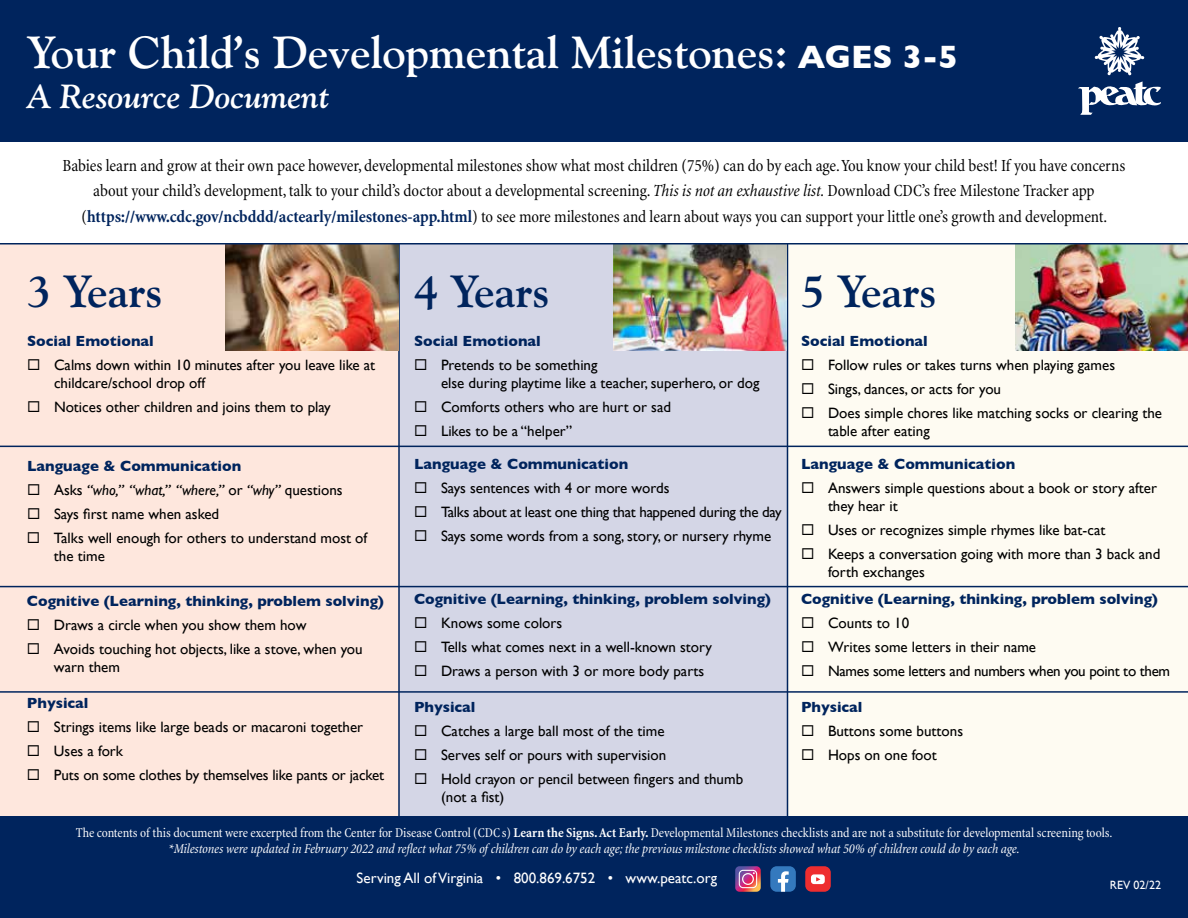
<style>
.page{position:relative;width:1188px;height:918px;background:#fff}
.page>*{position:absolute;margin:0;border:0;box-sizing:border-box;transform-origin:0 0}
.t1{font:700 45px "Goudy Old Style BT";color:#fff}
.t2{font:700 45px "Goudy Old Style BT";color:#00245d}
.t3{font:italic 700 33.6px "Goudy Old Style BT";color:#fff}
.t4{font:condensed 17.25px/25.5px "Minion";letter-spacing:-.005em;color:#000;text-align:center}
.t5{font:15px/18px "Gill Sans";color:#000}
.t6{font:700 15px "Gill Sans";color:#00245d}
.t7{font:15px "Gill Sans";letter-spacing:-.02em;color:#000}
.t8{font:15px "Gill Sans";color:#fff}
.t9{font:italic 15px "Gill Sans";color:#000}
.t10{font:condensed 13.65px "Minion";letter-spacing:-.005em;color:#fff}
.t11{font:italic condensed 13.65px "Minion";letter-spacing:-.01em;color:#fff}
.t12{font:12px "Gill Sans";color:#fff}
.s1{font-family:"Gill Sans";font-size:33px}
.s2{font-style:italic}
.s3{font-weight:700;color:#00245d}
.s4{font-style:normal}
.s5{font-weight:700}
</style>
<div class="page">
<div style="left:0;top:244px;width:400px;height:580px;background:#fee7dd"></div>
<div style="left:400px;top:244px;width:388px;height:609px;background:#d4d6e6"></div>
<div style="left:788px;top:244px;width:400px;height:580px;background:#fefbf2"></div>
<div style="left:0;top:816px;width:1188px;height:102px;background:#00245d"></div>
<hr style="left:787px;top:244px;width:1px;height:581px;background:#00245d">
<hr style="left:398px;top:244px;width:2px;height:581px;background:#00245d">
<hr style="left:0;top:691px;width:1188px;height:2px;background:#00245d">
<hr style="left:0;top:586px;width:1188px;height:1px;background:#00245d">
<hr style="left:0;top:446px;width:1188px;height:1px;background:#00245d">
<div style="left:0;top:0;width:1188px;height:142px;background:#00245d"></div>
<svg style="left:1078px;top:81px;width:83px;height:34px"></svg>
<svg style="left:1095px;top:27px;width:49px;height:48px"></svg>
<img style="left:226px;top:244px;width:173px;height:107px">
<img style="left:1015px;top:244px;width:173px;height:107px">
<img style="left:614px;top:244px;width:173px;height:107px">
<hr style="left:0;top:243px;width:1188px;height:1px;background:#00245d">
<svg style="left:770px;top:866px;width:26px;height:26px"></svg>
<div style="left:805px;top:866px;width:26px;height:26px;background:#ee2d2f;border-radius:6px"></div>
<svg style="left:811px;top:874px;width:14px;height:10px"></svg>
<svg style="left:735px;top:866px;width:26px;height:26px"></svg>
<p class="t1" style="left:27px;top:25px;width:932px">Your Child’s Developmental Milestones: <span class="s1">AGES 3-5</span></p>
<p class="t3" style="left:27px;top:76px;width:304px">A Resource Document</p>
<p class="t4" style="left:63px;top:153px;width:1064px">Babies learn and grow at their own pace however, developmental milestones show what most children (75%) can do by each age.You know your child best! If you have concerns about your child’s development, talk to your child’s doctor about a developmental screening. <span class="s2">This is not an exhaustive list.</span> Download CDC’s free Milestone Tracker app (<span class="s3">https://www.cdc.gov/ncbddd/actearly/milestones-app.html</span>) to see more milestones and learn about ways you can support your little one’s growth and development.</p>
<h1 class="t2" style="left:27px;top:263px;width:137px">3 Years</h1>
<p class="t6" style="left:27px;top:329px;width:128px">Social Emotional</p>
<p class="t5" style="left:54px;top:356px;width:323px;text-indent:-27px">◻ Calms down within 10 minutes after you leave like at childcare/school drop off</p>
<p class="t5" style="left:27px;top:398px;width:305px">◻ Notices other children and joins them to play</p>
<p class="t6" style="left:27px;top:454px;width:216px">Language &amp; Communication</p>
<p class="t9" style="left:27px;top:481px;width:317px">◻ <span class="s4">Asks</span> “who,” “what,” “where,” <span class="s4">or</span> “why” <span class="s4">questions</span></p>
<p class="t5" style="left:27px;top:505px;width:194px">◻ Says first name when asked</p>
<p class="t5" style="left:54px;top:529px;width:315px;text-indent:-27px">◻ Talks well enough for others to understand most of the time</p>
<p class="t6" style="left:27px;top:589px;width:358px">Cognitive (Learning, thinking, problem solving)</p>
<p class="t5" style="left:27px;top:616px;width:281px">◻ Draws a circle when you show them how</p>
<p class="t5" style="left:54px;top:640px;width:310px;text-indent:-27px">◻ Avoids touching hot objects, like a stove, when you warn them</p>
<p class="t6" style="left:27px;top:691px;width:63px">Physical</p>
<p class="t5" style="left:27px;top:718px;width:338px">◻ Strings items like large beads or macaroni together</p>
<p class="t5" style="left:27px;top:742px;width:98px">◻ Uses a fork</p>
<p class="t5" style="left:27px;top:766px;width:359px">◻ Puts on some clothes by themselves like pants or jacket</p>
<h1 class="t2" style="left:414px;top:263px;width:137px">4 Years</h1>
<p class="t6" style="left:414px;top:329px;width:128px">Social Emotional</p>
<p class="t5" style="left:441px;top:356px;width:320px;text-indent:-27px">◻ Pretends to be something<br>else during playtime like a teacher, superhero, or dog</p>
<p class="t5" style="left:414px;top:398px;width:259px">◻ Comforts others who are hurt or sad</p>
<p class="t5" style="left:414px;top:422px;width:160px">◻ Likes to be a “helper”</p>
<p class="t6" style="left:414px;top:452px;width:216px">Language &amp; Communication</p>
<p class="t5" style="left:414px;top:479px;width:257px">◻ Says sentences with 4 or more words</p>
<p class="t7" style="left:414px;top:503px;width:369px">◻ Talks about at least one thing that happened during the day</p>
<p class="t5" style="left:414px;top:527px;width:359px">◻ Says some words from a song, story, or nursery rhyme</p>
<p class="t6" style="left:414px;top:587px;width:358px">Cognitive (Learning, thinking, problem solving)</p>
<p class="t5" style="left:414px;top:614px;width:150px">◻ Knows some colors</p>
<p class="t5" style="left:414px;top:638px;width:300px">◻ Tells what comes next in a well-known story</p>
<p class="t5" style="left:414px;top:662px;width:292px">◻ Draws a person with 3 or more body parts</p>
<p class="t6" style="left:414px;top:695px;width:63px">Physical</p>
<p class="t5" style="left:414px;top:722px;width:252px">◻ Catches a large ball most of the time</p>
<p class="t5" style="left:414px;top:746px;width:254px">◻ Serves self or pours with supervision</p>
<p class="t5" style="left:441px;top:770px;width:304px;text-indent:-27px">◻ Hold crayon or pencil between fingers and thumb (not a fist)</p>
<h1 class="t2" style="left:801px;top:263px;width:137px">5 Years</h1>
<p class="t6" style="left:801px;top:329px;width:128px">Social Emotional</p>
<p class="t5" style="left:801px;top:356px;width:316px">◻ Follow rules or takes turns when playing games</p>
<p class="t5" style="left:801px;top:380px;width:202px">◻ Sings, dances, or acts for you</p>
<p class="t5" style="left:828px;top:404px;width:336px;text-indent:-27px">◻ Does simple chores like matching socks or clearing the table after eating</p>
<p class="t6" style="left:801px;top:452px;width:216px">Language &amp; Communication</p>
<p class="t5" style="left:828px;top:479px;width:331px;text-indent:-27px">◻ Answers simple questions about a book or story after they hear it</p>
<p class="t5" style="left:801px;top:521px;width:306px">◻ Uses or recognizes simple rhymes like bat-cat</p>
<p class="t5" style="left:828px;top:545px;width:334px;text-indent:-27px">◻ Keeps a conversation going with more than 3 back and forth exchanges</p>
<p class="t6" style="left:801px;top:587px;width:358px">Cognitive (Learning, thinking, problem solving)</p>
<p class="t5" style="left:801px;top:614px;width:110px">◻ Counts to 10</p>
<p class="t5" style="left:801px;top:638px;width:237px">◻ Writes some letters in their name</p>
<p class="t7" style="left:801px;top:662px;width:371px">◻ Names some letters and numbers when you point to them</p>
<p class="t6" style="left:801px;top:695px;width:63px">Physical</p>
<p class="t5" style="left:801px;top:722px;width:164px">◻ Buttons some buttons</p>
<p class="t5" style="left:801px;top:746px;width:137px">◻ Hops on one foot</p>
<p class="t10" style="left:76px;top:826px;width:1038px">The contents of this document were excerpted from the Center for Disease Control (CDC s) <span class="s5">Learn the Signs. Act Early.</span> Developmental Milestones checklists and are not a substitute for developmental screening tools.</p>
<p class="t11" style="left:168px;top:842px;width:853px">*Milestones were updated in February 2022 and refect what 75% ofchildren can do by each age; the previous milestone checklists showed what 50% ofchildren could do by each age.</p>
<p class="t8" style="left:357px;top:869px;width:362px">Serving All of Virginia • 800.869.6752 • www.peatc.org</p>
<p class="t12" style="left:1110px;top:878px;width:53px">REV 02/22</p>
</div>
